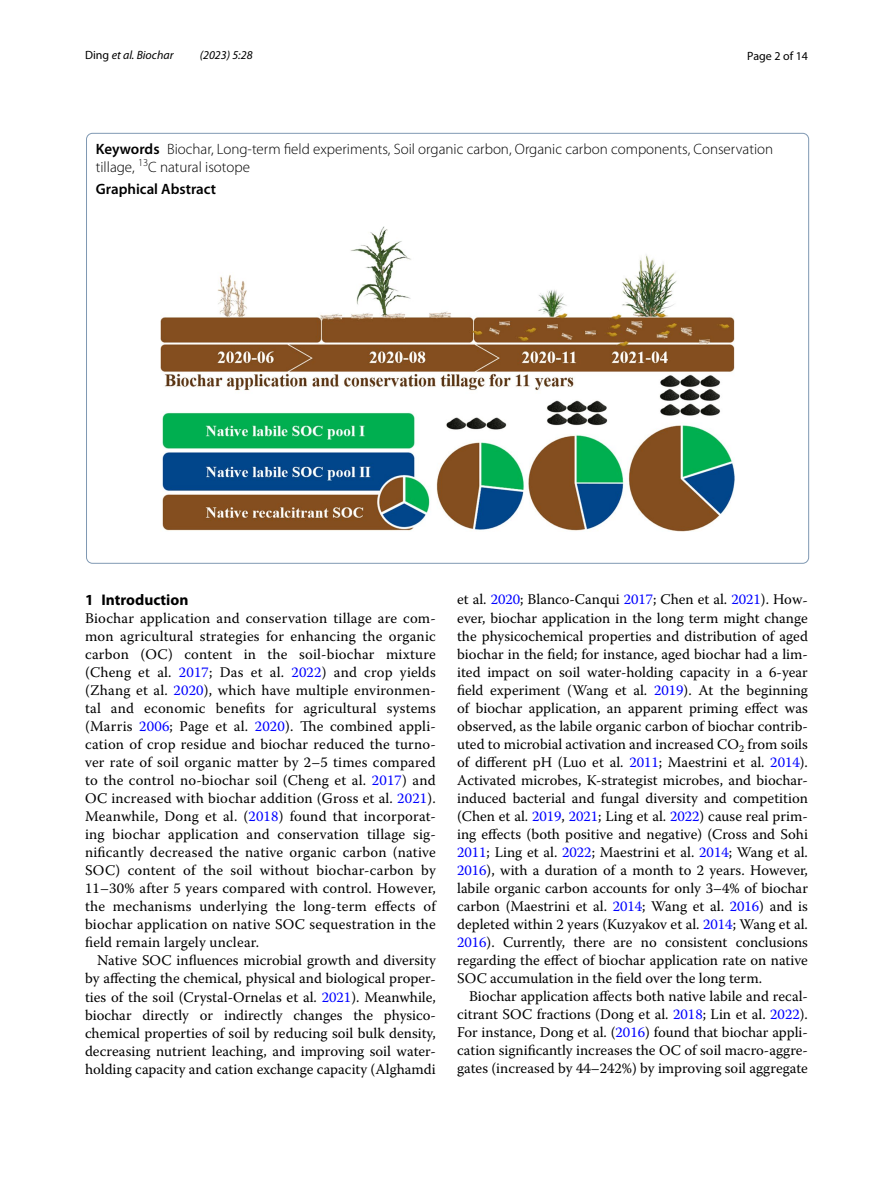
<style>
.page{position:relative;width:893px;height:1187px;background:#fff}
.page>*{position:absolute;margin:0;border:0;box-sizing:border-box;transform-origin:0 0}
.t1{font:700 15.45px "Myriad Pro";color:#000}
.t2{font:300 15px/18px "Myriad Pro";color:#000}
.t3{font:600 15px "Myriad Pro";color:#000}
.t4{font:14.7px/18px "Warnock Pro";color:#000;text-align:justify}
.t5{font:italic 12px "Myriad Pro";color:#000}
.t6{font:12px "Myriad Pro";color:#000}
.s1{font-style:normal}
.s2{font-weight:600}
.s3{color:#00f}
</style>
<div class="page">
<img style="left:161px;top:227px;width:574px;height:305px">
<p class="t5" style="left:85px;top:48px;width:90px"><span class="s1">Ding</span> et al. Biochar</p>
<p class="t5" style="left:200px;top:48px;width:54px">(2023) 5:28</p>
<p class="t6" style="left:747px;top:48px;width:62px">Page 2 of 14</p>
<p class="t2" style="left:96px;top:140px;width:679px"><span class="s2">Keywords</span> Biochar, Long-term field experiments, Soil organic carbon, Organic carbon components, Conservation tillage, <sup>13</sup>C natural isotope</p>
<p class="t3" style="left:96px;top:180px;width:122px">Graphical Abstract</p>
<p class="t1" style="left:85px;top:590px;width:105px">1 Introduction</p>
<p class="t4" style="left:85px;top:609px;width:352px">Biochar application and conservation tillage are com&shy;mon agricultural strategies for enhancing the organic carbon (OC) content in the soil-biochar mixture (Cheng et al. <span class="s3">2017</span>; Das et al. <span class="s3">2022</span>) and crop yields (Zhang et al. <span class="s3">2020</span>), which have multiple environmen&shy;tal and economic benefits for agricultural systems (Marris <span class="s3">2006</span>; Page et al. <span class="s3">2020</span>). The combined appli&shy;cation of crop residue and biochar reduced the turno&shy;ver rate of soil organic matter by 2–5 times compared to the control no-biochar soil (Cheng et al. <span class="s3">2017</span>) and OC increased with biochar addition (Gross et al. <span class="s3">2021</span>).<br>Meanwhile, Dong et al. (<span class="s3">2018</span>) found that incorporat&shy;ing biochar application and conservation tillage sig&shy;nificantly decreased the native organic carbon (native SOC) content of the soil without biochar-carbon by 11–30% after 5 years compared with control. However, the mechanisms underlying the long-term effects of biochar application on native SOC sequestration in the field remain largely unclear.</p>
<p class="t4" style="left:85px;top:951px;width:352px;text-indent:12px">Native SOC influences microbial growth and diversity by affecting the chemical, physical and biological proper&shy;ties of the soil (Crystal-Ornelas et al. <span class="s3">2021</span>). Meanwhile, biochar directly or indirectly changes the physico&shy;chemical properties of soil by reducing soil bulk density, decreasing nutrient leaching, and improving soil water&shy;holding capacity and cation exchange capacity (Alghamdi</p>
<p class="t4" style="left:457px;top:590px;width:352px">et al. <span class="s3">2020</span>; Blanco-Canqui <span class="s3">2017</span>; Chen et al. <span class="s3">2021</span>). How&shy;ever, biochar application in the long term might change the physicochemical properties and distribution of aged biochar in the field; for instance, aged biochar had a lim&shy;ited impact on soil water-holding capacity in a 6-year field experiment (Wang et al. <span class="s3">2019</span>). At the beginning of biochar application, an apparent priming effect was observed, as the labile organic carbon of biochar contrib&shy;uted to microbial activation and increased CO<sub>2</sub> from soils of different pH (Luo et al. <span class="s3">2011</span>; Maestrini et al. <span class="s3">2014</span>).<br>Activated microbes, K-strategist microbes, and biochar&shy;induced bacterial and fungal diversity and competition (Chen et al. <span class="s3">2019</span>, <span class="s3">2021</span>; Ling et al. <span class="s3">2022</span>) cause real prim&shy;ing effects (both positive and negative) (Cross and Sohi <span class="s3">2011</span>; Ling et al. <span class="s3">2022</span>; Maestrini et al. <span class="s3">2014</span>; Wang et al.<br><span class="s3">2016</span>), with a duration of a month to 2 years. However, labile organic carbon accounts for only 3–4% of biochar carbon (Maestrini et al. <span class="s3">2014</span>; Wang et al. <span class="s3">2016</span>) and is depleted within 2 years (Kuzyakov et al. <span class="s3">2014</span>; Wang et al.<br><span class="s3">2016</span>). Currently, there are no consistent conclusions regarding the effect of biochar application rate on native SOC accumulation in the field over the long term.</p>
<p class="t4" style="left:457px;top:986px;width:352px;text-indent:12px">Biochar application affects both native labile and recal&shy;citrant SOC fractions (Dong et al. <span class="s3">2018</span>; Lin et al. <span class="s3">2022</span>).<br>For instance, Dong et al. (<span class="s3">2016</span>) found that biochar appli&shy;cation significantly increases the OC of soil macro-aggre&shy;gates (increased by 44–242%) by improving soil aggregate</p>
</div>
